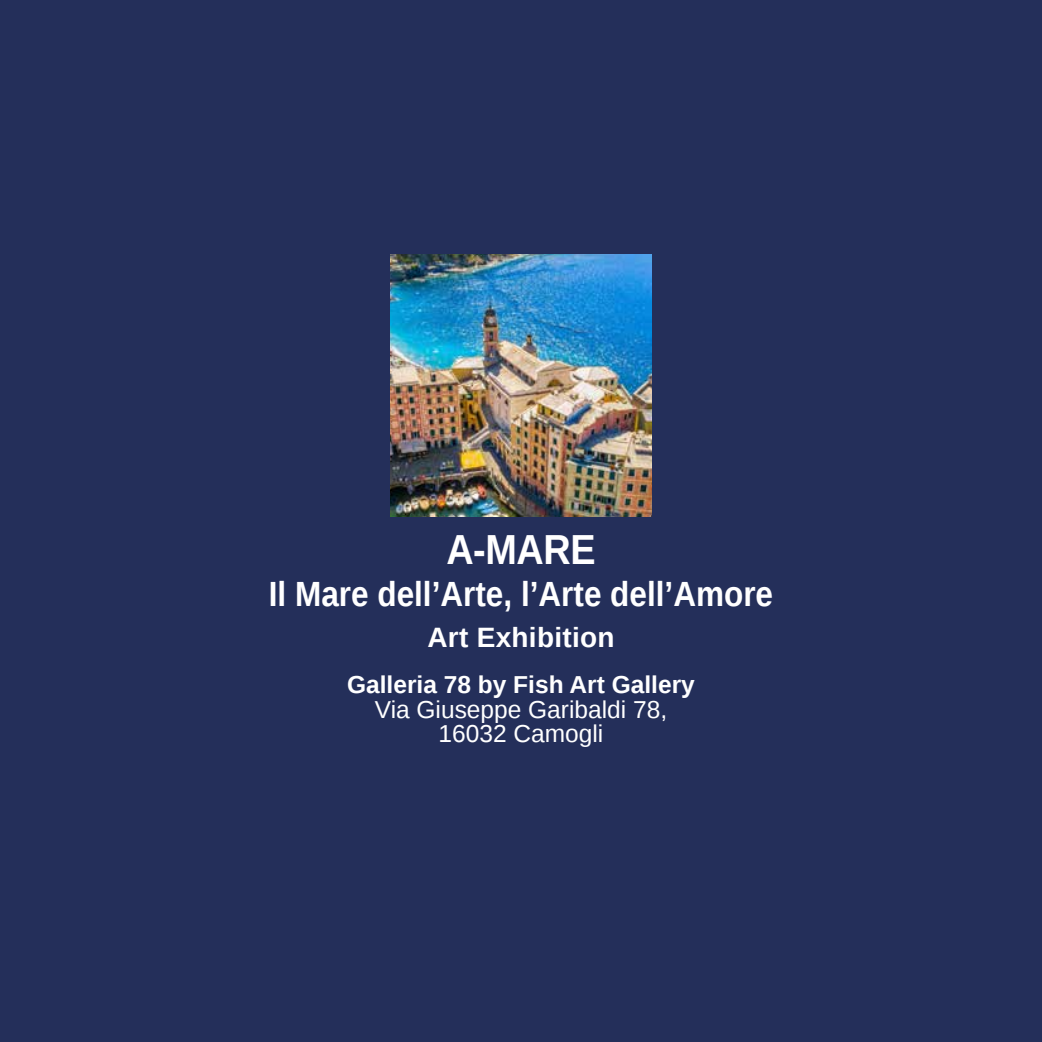
<style>
.page{position:relative;width:1042px;height:1042px;background:#242f5a}
.page>*{position:absolute;margin:0;border:0;box-sizing:border-box;transform-origin:0 0}
.t1{font:700 42px "Liberation Sans";color:#fff;scale:.9 1}
.t2{font:700 35px "Liberation Sans";color:#fff;scale:.9 1}
.t3{font:700 28px "Liberation Sans";letter-spacing:.01em;color:#fff}
.t4{font:24.5px/24.5px "Liberation Sans";color:#fff;text-align:center}
.t5{font:700 24.5px "Liberation Sans";color:#fff}
</style>
<div class="page">
<img style="left:390px;top:254px;width:261px;height:262px">
<h1 class="t1" style="left:446px;top:533px;width:167px">A-MARE</h1>
<h2 class="t2" style="left:269px;top:581px;width:562px">Il Mare dell’Arte, l’Arte dell’Amore</h2>
<p class="t3" style="left:427px;top:627px;width:189px">Art Exhibition</p>
<p class="t5" style="left:347px;top:675px;width:349px">Galleria 78 by Fish Art Gallery</p>
<p class="t4" style="left:375px;top:697px;width:294px">Via Giuseppe Garibaldi 78,<br>16032 Camogli</p>
</div>
